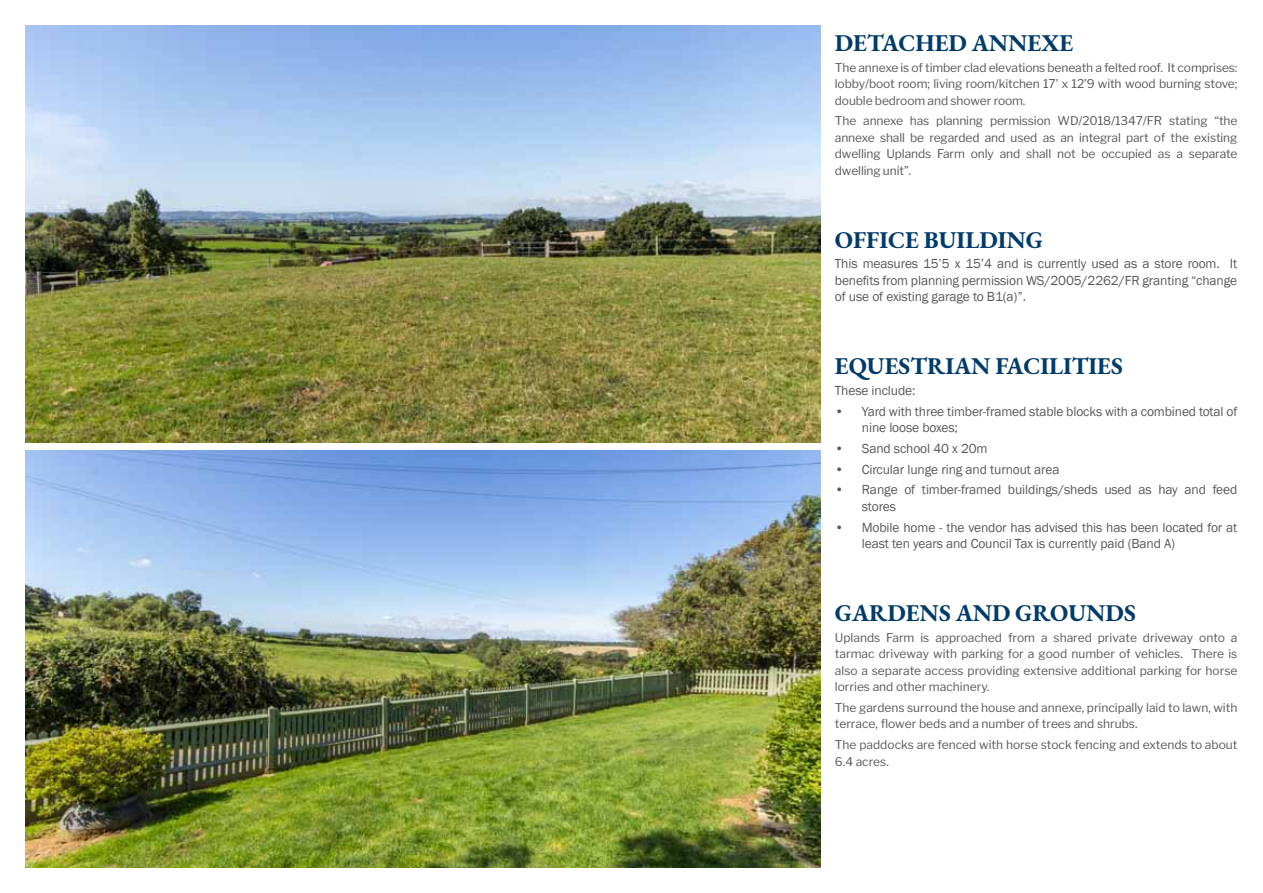
<style>
.page{position:relative;width:1263px;height:893px;background:#fff}
.page>*{position:absolute;margin:0;border:0;box-sizing:border-box;transform-origin:0 0}
.t1{font:700 24px "EB Garamond";color:#003b6a}
.t2{font:13.5px/16.5px "Franklin Gothic";letter-spacing:-.01em;color:#58595b}
.t3{font:12px/16.5px "Libre Franklin";color:#58595b;text-align:justify}
</style>
<div class="page">
<img style="left:26px;top:26px;width:795px;height:416px">
<img style="left:26px;top:451px;width:795px;height:416px">
<h1 class="t1" style="left:835px;top:26px;width:240px">DETACHED ANNEXE</h1>
<p class="t3" style="left:835px;top:59px;width:404px">The annexe is of timber clad elevations beneath a felted roof. It comprises: lobby/boot room; living room/kitchen 17’ x 12’9 with wood burning stove; double bedroom and shower room.</p>
<p class="t3" style="left:835px;top:113px;width:404px">The annexe has planning permission WD/2018/1347/FR stating “the annexe shall be regarded and used as an integral part of the existing dwelling Uplands Farm only and shall not be occupied as a separate dwelling unit”.</p>
<h1 class="t1" style="left:835px;top:223px;width:210px">OFFICE BUILDING</h1>
<p class="t2" style="left:835px;top:256px;width:404px;text-align:justify">This measures 15’5 x 15’4 and is currently used as a store room. It benefits from planning permission WS/2005/2262/FR granting “change of use of existing garage to B1(a)”.</p>
<h1 class="t1" style="left:835px;top:349px;width:290px">EQUESTRIAN FACILITIES</h1>
<p class="t2" style="left:835px;top:382px;width:82px">These include:</p>
<p class="t2" style="left:862px;top:403px;width:377px;text-indent:-27px">• Yard with three timber-framed stable blocks with a combined total of nine loose boxes;</p>
<p class="t2" style="left:835px;top:440px;width:154px">• Sand school 40 x 20m</p>
<p class="t2" style="left:835px;top:461px;width:226px">• Circular lunge ring and turnout area</p>
<p class="t2" style="left:862px;top:482px;width:377px;text-indent:-27px">• Range of timber-framed buildings/sheds used as hay and feed stores</p>
<p class="t2" style="left:862px;top:519px;width:377px;text-indent:-27px">• Mobile home - the vendor has advised this has been located for at least ten years and Council Tax is currently paid (Band A)</p>
<h1 class="t1" style="left:835px;top:596px;width:302px">GARDENS AND GROUNDS</h1>
<p class="t3" style="left:835px;top:629px;width:404px">Uplands Farm is approached from a shared private driveway onto a tarmac driveway with parking for a good number of vehicles. There is also a separate access providing extensive additional parking for horse lorries and other machinery.</p>
<p class="t3" style="left:835px;top:699px;width:404px">The gardens surround the house and annexe, principally laid to lawn, with terrace, flower beds and a number of trees and shrubs.</p>
<p class="t3" style="left:835px;top:736px;width:404px">The paddocks are fenced with horse stock fencing and extends to about<br>6.4 acres.</p>
</div>
